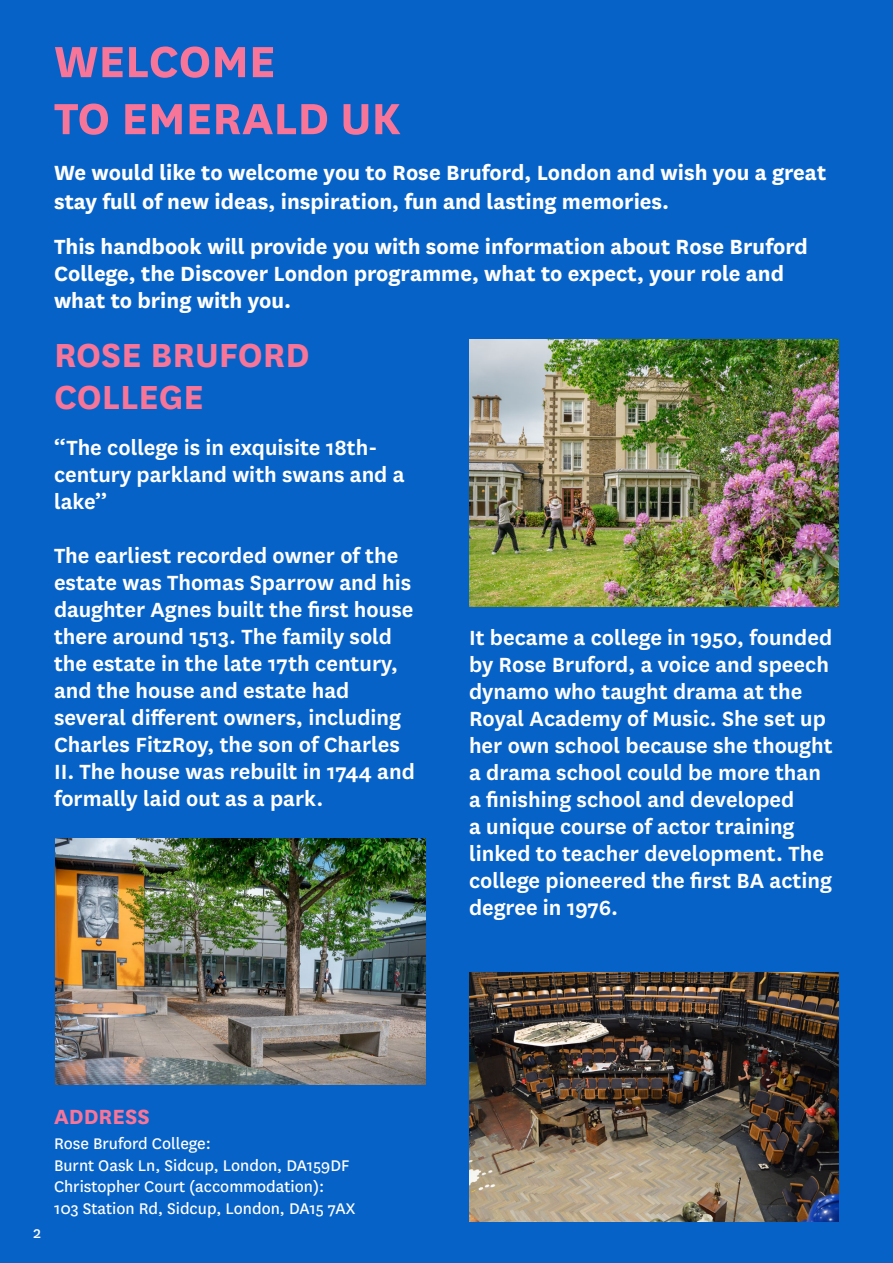
<style>
.page{position:relative;width:893px;height:1263px;background:#0762c8}
.page>*{position:absolute;margin:0;border:0;box-sizing:border-box;transform-origin:0 0}
.t1{font:700 51px/57px "National";color:#f67599}
.t2{font:700 39px/42px "National";color:#f67599}
.t3{font:600 24px/27px "National";color:#fff}
.t4{font:700 24px/27px "National";color:#fff}
.t5{font:700 24px "National";color:#f67599}
.t6{font:18px/21.6px "National";color:#fff}
</style>
<div class="page">
<img style="left:469px;top:339px;width:370px;height:267px">
<img style="left:56px;top:839px;width:369px;height:246px">
<img style="left:469px;top:972px;width:370px;height:250px">
<h1 class="t1" style="left:54px;top:29px;width:349px">WELCOME<br>TO EMERALD UK</h1>
<p class="t4" style="left:54px;top:157px;width:774px;line-height:28.8px">We would like to welcome you to Rose Bruford, London and wish you a great stay full of new ideas, inspiration, fun and lasting memories.</p>
<p class="t4" style="left:54px;top:231px;width:755px">This handbook will provide you with some information about Rose Bruford<br>College, the Discover London programme, what to expect, your role and what to bring with you.</p>
<h2 class="t2" style="left:54px;top:331px;width:257px">ROSE BRUFORD<br>COLLEGE</h2>
<p class="t3" style="left:54px;top:432px;width:352px">‘‘The college is in exquisite 18th&shy;century parkland with swans and a lake’’</p>
<p class="t3" style="left:54px;top:540px;width:362px">The earliest recorded owner of the estate was Thomas Sparrow and his daughter Agnes built the first house there around 1513. The family sold the estate in the late 17th century, and the house and estate had several different owners, including Charles FitzRoy, the son of Charles II. The house was rebuilt in 1744 and formally laid out as a park.</p>
<p class="t3" style="left:469px;top:623px;width:365px">It became a college in 1950, founded by Rose Bruford, a voice and speech dynamo who taught drama at the<br>Royal Academy of Music. She set up her own school because she thought a drama school could be more than a finishing school and developed<br>a unique course of actor training linked to teacher development. The college pioneered the first BA acting degree in 1976.</p>
<p class="t6" style="left:33px;top:1220px;width:10px">2</p>
<p class="t5" style="left:54px;top:1100px;width:97px">ADDRESS</p>
<p class="t6" style="left:54px;top:1132px;width:303px">Rose Bruford College:<br>Burnt Oask Ln, Sidcup, London, DA159DF Christopher Court (accommodation):<br>103 Station Rd, Sidcup, London, DA15 7AX</p>
</div>
